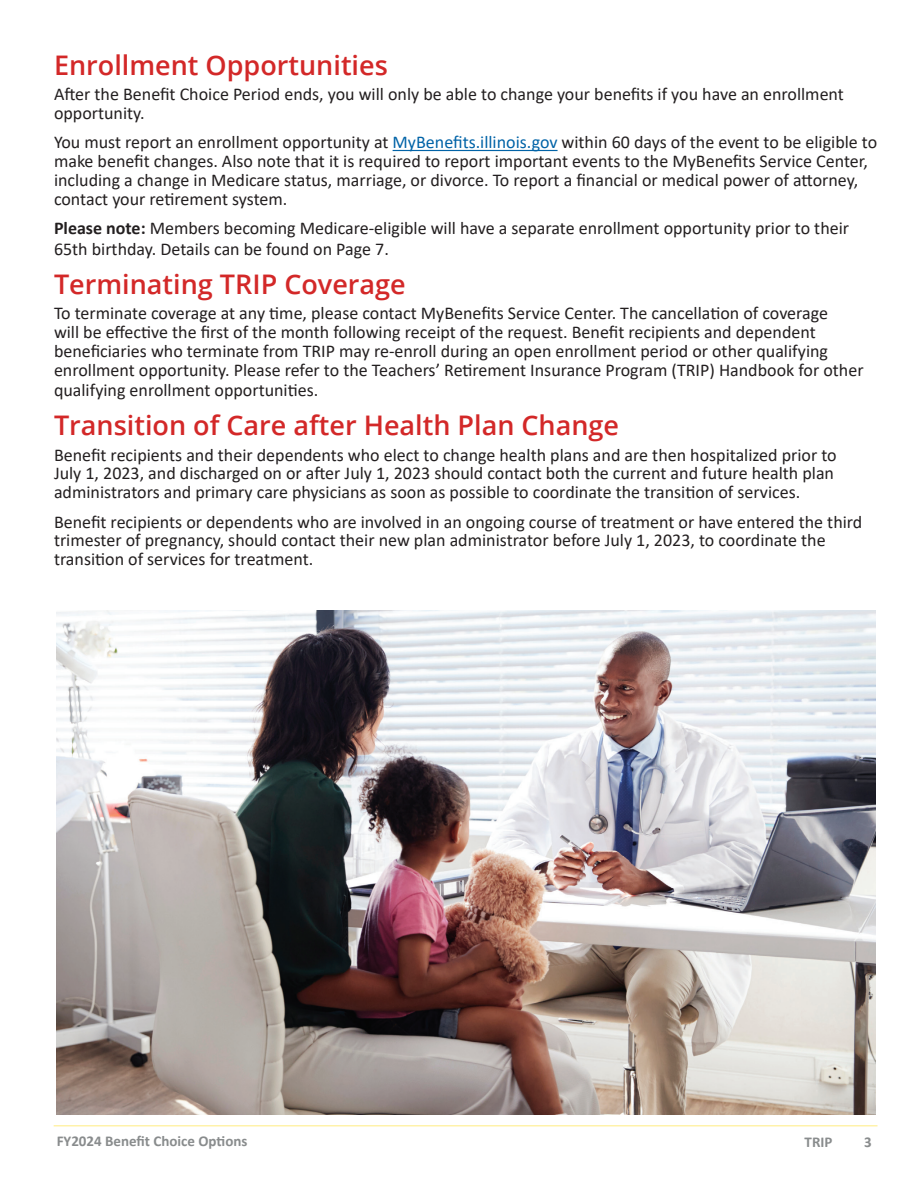
<style>
.page{position:relative;width:918px;height:1188px;background:#fff}
.page>*{position:absolute;margin:0;border:0;box-sizing:border-box;transform-origin:0 0}
.t1{font:600 27px "Open Sans";color:#d32828}
.BodyText_12_13{font:18px/18.8px "Calibri";color:#231f20}
.t2{font:700 15px "Calibri";color:#898c8d}
.s1{color:#0163a7}
.s2{font-weight:700}
</style>
<div class="page">
<hr style="left:54px;top:1125px;width:823px;height:1px;background:#fff2aa">
<hr style="left:393px;top:150px;width:165px;height:1px;background:#0163a7">
<img style="left:57px;top:611px;width:818px;height:503px">
<h3 class="t1" style="left:54px;top:46px;width:335px">Enrollment Opportunities</h3>
<p class="BodyText_12_13" style="left:54px;top:84px;width:791px">After the Benefit Choice Period ends, you will only be able to change your benefits if you have an enrollment opportunity.</p>
<p class="BodyText_12_13" style="left:54px;top:133px;width:825px">You must report an enrollment opportunity at <span class="s1">MyBenefits.illinois.gov</span> within 60 days of the event to be eligible to make benefit changes. Also note that it is required to report important events to the MyBenefits Service Center, including a change in Medicare status, marriage, or divorce. To report a financial or medical power of attorney, contact your retirement system.</p>
<p class="BodyText_12_13" style="left:54px;top:218px;width:797px;line-height:20.4px"><span class="s2">Please note:</span> Members becoming Medicare-eligible will have a separate enrollment opportunity prior to their<br>65th birthday. Details can be found on Page 7.</p>
<h3 class="t1" style="left:54px;top:265px;width:353px">Terminating TRIP Coverage</h3>
<p class="BodyText_12_13" style="left:54px;top:304px;width:811px">To terminate coverage at any time, please contact MyBenefits Service Center. The cancellation of coverage<br>will be effective the first of the month following receipt of the request. Benefit recipients and dependent beneficiaries who terminate from TRIP may re-enroll during an open enrollment period or other qualifying enrollment opportunity. Please refer to the Teachers’ Retirement Insurance Program (TRIP) Handbook for other</p>
<p class="BodyText_12_13" style="left:54px;top:380px;width:266px">qualifying enrollment opportunities.</p>
<h3 class="t1" style="left:54px;top:407px;width:567px">Transition of Care after Health Plan Change</h3>
<p class="BodyText_12_13" style="left:54px;top:445px;width:784px">Benefit recipients and their dependents who elect to change health plans and are then hospitalized prior to<br>July 1, 2023, and discharged on or after July 1, 2023 should contact both the current and future health plan administrators and primary care physicians as soon as possible to coordinate the transition of services.</p>
<p class="BodyText_12_13" style="left:54px;top:512px;width:810px">Benefit recipients or dependents who are involved in an ongoing course of treatment or have entered the third trimester of pregnancy, should contact their new plan administrator before July 1, 2023, to coordinate the transition of services for treatment.</p>
<p class="t2" style="left:57px;top:1131px;width:192px">FY2024 Benefit Choice Options</p>
<p class="t2" style="left:805px;top:1132px;width:29px">TRIP</p>
<p class="t2" style="left:864px;top:1132px;width:9px">3</p>
</div>
